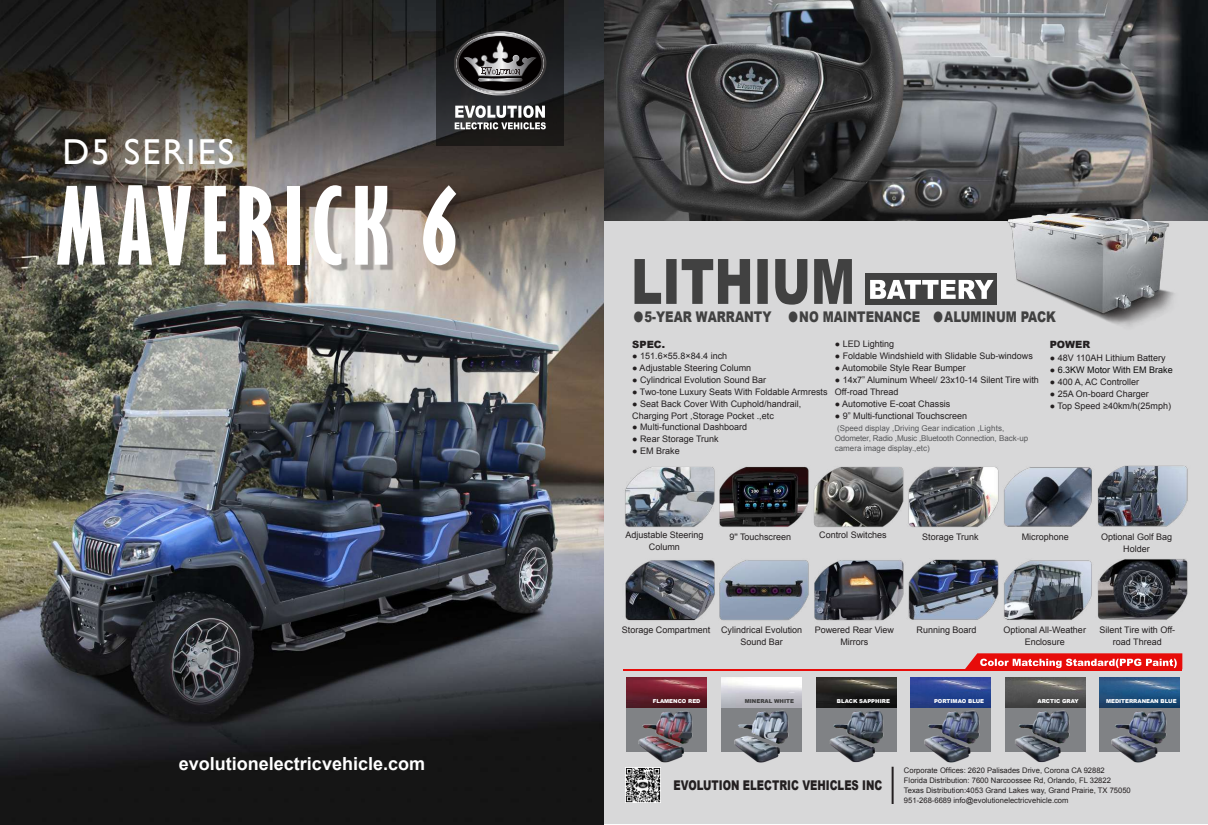
<style>
.page{position:relative;width:1208px;height:825px;background:#fff}
.page>*{position:absolute;margin:0;border:0;box-sizing:border-box;transform-origin:0 0}
.t1{font:700 extra-condensed 99px "Gill Sans";letter-spacing:.08em;color:#fff;scale:1.18 1}
.t2{font:36px "Gill Sans";letter-spacing:.06em;color:#fff}
.t3{font:700 18px "Arial";color:#fff}
.t4{font:900 14.7px "Arial";color:#414141;scale:.8 1}
.t5{font:900 13.4px "Arial";color:#231f20;scale:.75 1}
.t6{font:900 10px "Arial";color:#231f20}
.t7{font:9px/12px "Arial";color:#231f20;text-align:center}
.t8{font:9px "Arial";color:#0d0d0d}
.t9{font:8px/10px "Arial";color:#57585a}
.t10{font:7.6px/10.2px "Arial";color:#231f20}
.t11{font:900 5.4px "Arial";color:#fff}
.t12{font:900 5.4px "Arial";color:#3e3e3f}
.s1{font-size:25.3px}
.s2{color:#231f20}
</style>
<div class="page">
<div style="left:604px;top:0;width:604px;height:824px;background:#d8d8d9"></div>
<img style="left:0;top:0;width:604px;height:825px">
<div style="left:891px;top:767px;width:2px;height:37px;border:1px solid #231f20"></div>
<img style="left:625px;top:767px;width:35px;height:35px">
<hr style="left:623px;top:669px;width:559px;height:2px;background:#e70c0a">
<svg style="left:965px;top:658px;width:217px;height:11px;background:#ed5856"></svg>
<svg style="left:436px;top:1px;width:128px;height:145px;background:#1b1c1d"></svg>
<svg style="left:455px;top:105px;width:91px;height:24px"></svg>
<svg style="left:454px;top:31px;width:92px;height:64px;background:#413f40"></svg>
<div style="left:626px;top:707px;width:80px;height:44px;background:#808285"></div>
<div style="left:721px;top:707px;width:80px;height:44px;background:#808285"></div>
<img style="left:721px;top:678px;width:80px;height:30px">
<img style="left:1099px;top:677px;width:80px;height:29px">
<img style="left:910px;top:677px;width:81px;height:29px">
<img style="left:1005px;top:677px;width:80px;height:29px">
<img style="left:817px;top:677px;width:79px;height:29px">
<img style="left:626px;top:678px;width:80px;height:30px">
<img style="left:604px;top:0;width:604px;height:71px">
<img style="left:599px;top:71px;width:609px;height:587px">
<img style="left:816px;top:706px;width:81px;height:57px">
<img style="left:733px;top:707px;width:63px;height:56px">
<img style="left:629px;top:709px;width:78px;height:54px">
<img style="left:910px;top:706px;width:81px;height:57px">
<img style="left:1005px;top:706px;width:81px;height:57px">
<img style="left:1099px;top:706px;width:81px;height:57px">
<svg style="left:634px;top:259px;width:218px;height:46px"></svg>
<div style="left:865px;top:274px;width:132px;height:31px;background:#414141"></div>
<svg style="left:870px;top:280px;width:123px;height:19px"></svg>
<div style="left:62px;top:188px;width:560px;height:174px;background:#231f20;opacity:.32"></div>
<h2 class="t2" style="left:62px;top:130px;width:174px">D5 SERIES</h2>
<h1 class="t1" style="left:55px;top:166px;width:342px">MAVERICK 6</h1>
<h3 class="t3" style="left:179px;top:751px;width:248px">evolutionelectricvehicle.com</h3>
<h3 class="t4" style="left:632px;top:306px;width:54px"><span class="s1">●</span>5-YEAR</h3>
<h3 class="t4" style="left:696px;top:306px;width:27px">WARRANT</h3>
<h3 class="t4" style="left:762px;top:306px;width:101px">Y <span class="s1">●</span>NO MAINTENAN</h3>
<h3 class="t4" style="left:902px;top:306px;width:193px">CE <span class="s1">●</span>ALUM INUM PACK</h3>
<p class="t6" style="left:632px;top:337px;width:34px">SPEC.</p>
<p class="t7" style="left:632px;top:349px;width:97px">● 151.6×55.8×84.4 inch</p>
<p class="t7" style="left:632px;top:362px;width:120px">● Adjustable Steering Column</p>
<p class="t7" style="left:632px;top:374px;width:135px">● Cylindrical Evolution Sound Bar</p>
<p class="t7" style="left:632px;top:386px;width:197px">● Two-tone Luxury Seats With Foldable Armrests</p>
<p class="t7" style="left:632px;top:398px;width:171px;text-align:left">● Seat Back Cover With Cuphold/handrail,<br>Charging Port ,Storage Pocket .,etc</p>
<p class="t7" style="left:632px;top:421px;width:116px">● Multi-functional Dashboard</p>
<p class="t7" style="left:632px;top:433px;width:88px">● Rear Storage Trunk</p>
<p class="t7" style="left:632px;top:445px;width:49px">● EM Brake</p>
<p class="t7" style="left:835px;top:338px;width:61px">● LED Lighting</p>
<p class="t7" style="left:835px;top:350px;width:199px">● Foldable Windshield with Slidable Sub-windows</p>
<p class="t7" style="left:835px;top:362px;width:132px">● Automobile Style Rear Bumper</p>
<p class="t7" style="left:835px;top:374px;width:206px;text-align:left">● 14x7” Aluminum Wheel/ 23x10-14 Silent Tire with<br>Off-road Thread</p>
<p class="t7" style="left:835px;top:398px;width:117px">● Automotive E-coat Chassis</p>
<p class="t7" style="left:835px;top:410px;width:134px">● 9” Multi-functional Touchscreen</p>
<p class="t9" style="left:835px;top:423px;width:195px">(Speed display ,Driving Gear indication ,Lights,<br>Odometer, Radio ,Music ,Bluetooth Connection, Back-up camera image display.,etc)</p>
<p class="t6" style="left:1049px;top:337px;width:34px">POWER</p>
<p class="t7" style="left:1049px;top:351px;width:117px">● 48V 110AH Lithium Battery</p>
<p class="t8" style="left:1049px;top:363px;width:124px"><span class="s2">●</span> 6.3KW Motor With EM Brake</p>
<p class="t7" style="left:1049px;top:375px;width:91px">● 400 A, AC Controller</p>
<p class="t7" style="left:1049px;top:387px;width:100px">● 25A On-board Charger</p>
<p class="t7" style="left:1049px;top:399px;width:123px">● Top Speed ≥40km/h(25mph)</p>
<p class="t7" style="left:625px;top:528px;width:80px">Adjustable Steering<br>Column</p>
<p class="t7" style="left:729px;top:530px;width:63px">9'' Touchscreen</p>
<p class="t7" style="left:819px;top:529px;width:69px">Control Switches</p>
<p class="t7" style="left:1021px;top:530px;width:49px">Microphone</p>
<p class="t7" style="left:1101px;top:530px;width:73px">Optional Golf Bag<br>Holder</p>
<p class="t7" style="left:922px;top:530px;width:58px">Storage Trunk</p>
<p class="t7" style="left:622px;top:623px;width:90px">Storage Compartment</p>
<p class="t7" style="left:916px;top:623px;width:62px">Running Board</p>
<p class="t7" style="left:1099px;top:623px;width:77px">Silent Tire with Off&shy;road Thread</p>
<p class="t7" style="left:1003px;top:623px;width:84px">Optional All-Weather<br>Enclosure</p>
<p class="t7" style="left:721px;top:623px;width:83px">Cylindrical Evolution<br>Sound Bar</p>
<p class="t7" style="left:814px;top:623px;width:81px">Powered Rear View<br>Mirrors</p>
<p class="t11" style="left:653px;top:697px;width:49px">FLAMENCO RED</p>
<p class="t12" style="left:744px;top:697px;width:51px">MINERAL WHITE</p>
<p class="t11" style="left:837px;top:697px;width:43px">BLACK SAPPHIRE</p>
<p class="t11" style="left:934px;top:697px;width:13px">PORTI</p>
<p class="t11" style="left:952px;top:697px;width:32px">MAO BLUE</p>
<p class="t11" style="left:1037px;top:697px;width:43px">ARCTIC GRAY</p>
<p class="t11" style="left:1106px;top:697px;width:19px">MEDITERRANEAN</p>
<p class="t11" style="left:1160px;top:697px;width:17px">BLUE</p>
<h3 class="t5" style="left:673px;top:775px;width:280px">EVOLUTION ELECTRI C VEHI CLES INC</h3>
<p class="t10" style="left:904px;top:765px;width:228px">Corporate Offices: 2620 Palisades Drive, Corona CA 92882<br>Florida Distribution: 7600 Narcoossee Rd, Orlando, FL 32822<br>Texas Distribution:4053 Grand Lakes way, Grand Prairie, TX 75050<br>951-268-6689 info@evolutionelectricvehicle.com</p>
</div>
